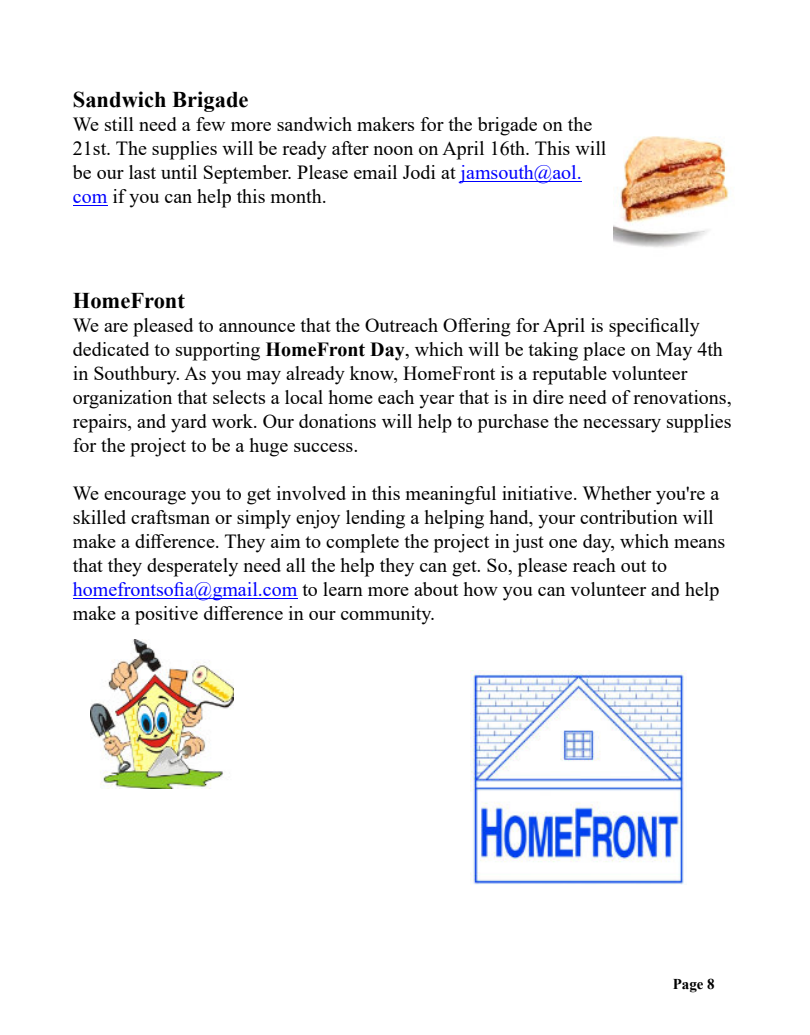
<style>
.page{position:relative;width:810px;height:1035px;background:#fff}
.page>*{position:absolute;margin:0;border:0;box-sizing:border-box;transform-origin:0 0}
.t1{font:700 22.5px "Times New Roman";color:#000}
.t2{font:20px/24px "Times New Roman";color:#000}
.t3{font:700 15px "Times New Roman";color:#000}
.s1{color:#00f}
.s2{font-weight:700}
</style>
<div class="page">
<hr style="left:461px;top:181px;width:121px;height:1px;background:#00f">
<hr style="left:73px;top:205px;width:34px;height:1px;background:#00f">
<img style="left:614px;top:136px;width:115px;height:111px">
<hr style="left:73px;top:598px;width:224px;height:1px;background:#00f">
<img style="left:90px;top:640px;width:143px;height:148px">
<img style="left:471px;top:671px;width:215px;height:213px">
<p class="t1" style="left:73px;top:91px;width:177px">Sandwich Brigade</p>
<p class="t2" style="left:73px;top:114px;width:535px">We still need a few more sandwich makers for the brigade on the 21st. The supplies will be ready after noon on April 16th. This will be our last until September. Please email Jodi at <span class="s1">jamsouth@aol. com</span> if you can help this month.</p>
<p class="t1" style="left:73px;top:293px;width:114px">HomeFront</p>
<p class="t2" style="left:73px;top:315px;width:660px">We are pleased to announce that the Outreach Offering for April is specifically dedicated to supporting <span class="s2">HomeFront Day</span>, which will be taking place on May 4th in Southbury. As you may already know, HomeFront is a reputable volunteer organization that selects a local home each year that is in dire need of renovations, repairs, and yard work. Our donations will help to purchase the necessary supplies for the project to be a huge success.</p>
<p class="t2" style="left:73px;top:483px;width:654px">We encourage you to get involved in this meaningful initiative. Whether you're a skilled craftsman or simply enjoy lending a helping hand, your contribution will make a difference. They aim to complete the project in just one day, which means that they desperately need all the help they can get. So, please reach out to <span class="s1">homefrontsofia@gmail.com</span> to learn more about how you can volunteer and help make a positive difference in our community.</p>
<p class="t3" style="left:673px;top:979px;width:44px">Page 8</p>
</div>
